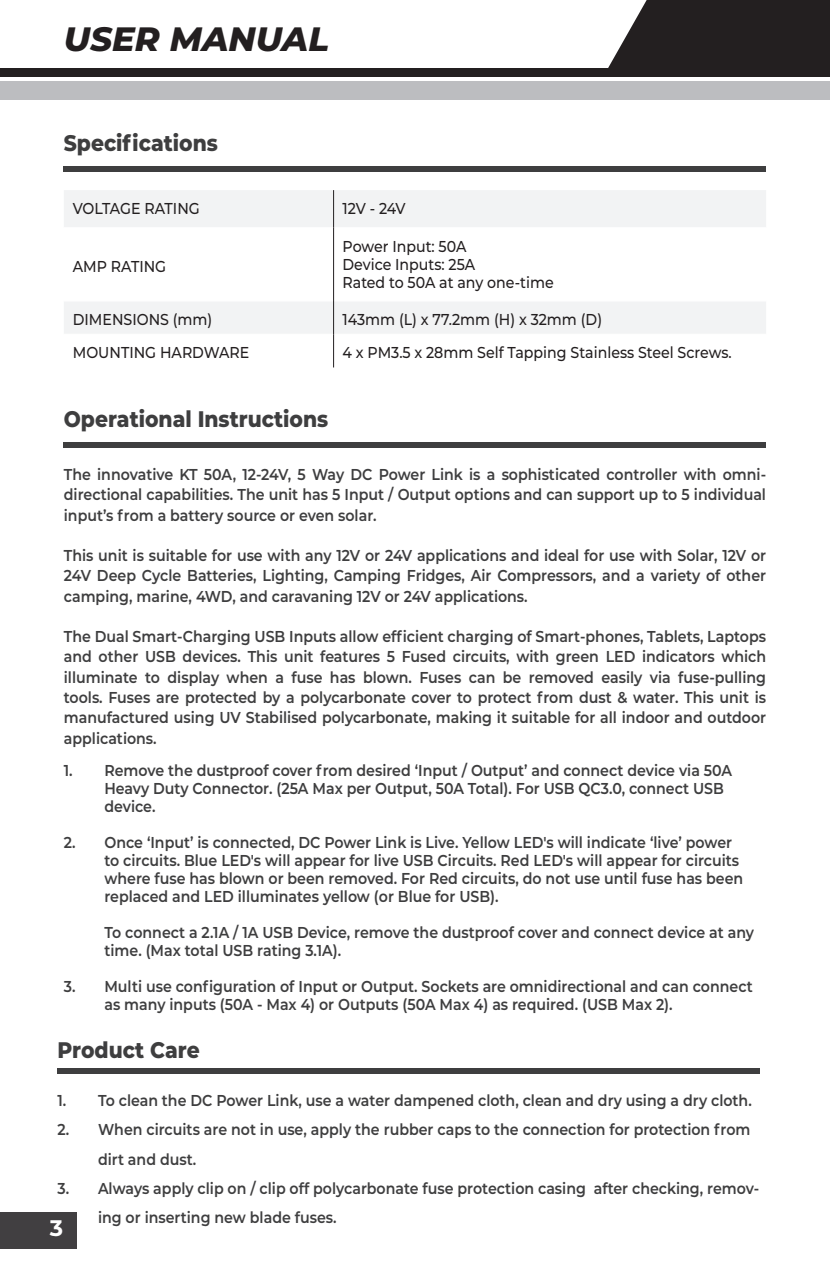
<style>
.page{position:relative;width:830px;height:1276px;background:#fff}
.page>*{position:absolute;margin:0;border:0;box-sizing:border-box;transform-origin:0 0}
.t1{font:italic 800 33.75px "Montserrat";color:#231f20}
.t2{font:800 22.5px "Montserrat";color:#3e3e3f;scale:.9 1}
.t3{font:700 22.5px "Montserrat";color:#fff}
.t4{font:600 15.75px/20.2px "Montserrat";color:#3e3e3f;scale:.9 1}
.t5{font:500 15.75px "Montserrat";color:#231f20;scale:.9 1}
</style>
<div class="page">
<div style="left:0;top:1212px;width:77px;height:36px;background:#413f41"></div>
<div style="left:0;top:81px;width:829px;height:19px;background:#bcbdc0"></div>
<div style="left:0;top:69px;width:829px;height:8px;background:#231f20"></div>
<svg style="left:604px;top:0;width:225px;height:69px;background:#3a3637"></svg>
<div style="left:64px;top:167px;width:701px;height:5px;background:#3e3e3f"></div>
<div style="left:64px;top:190px;width:701px;height:37px;background:#f2f3f4"></div>
<svg style="left:64px;top:228px;width:701px;height:139px"></svg>
<hr style="left:64px;top:300px;width:269px;height:1px;background:#fff">
<hr style="left:334px;top:300px;width:431px;height:1px;background:#fff">
<hr style="left:64px;top:334px;width:269px;height:1px;background:#fff">
<hr style="left:334px;top:334px;width:431px;height:1px;background:#fff">
<hr style="left:333px;top:228px;width:1px;height:73px;background:#231f20">
<hr style="left:333px;top:301px;width:1px;height:33px;background:#231f20">
<hr style="left:333px;top:334px;width:1px;height:33px;background:#231f20">
<hr style="left:333px;top:190px;width:1px;height:38px;background:#231f20">
<div style="left:64px;top:442px;width:701px;height:6px;background:#3e3e3f"></div>
<div style="left:57px;top:1067px;width:702px;height:6px;background:#3e3e3f"></div>
<p class="t1" style="left:64px;top:15px;width:266px">USER MANUAL</p>
<p class="t2" style="left:64px;top:127px;width:172px">Specifications</p>
<p class="t5" style="left:73px;top:198px;width:142px">VOLTAGE RATING</p>
<p class="t5" style="left:342px;top:198px;width:72px">12V - 24V</p>
<p class="t5" style="left:73px;top:255px;width:105px">AMP RATING</p>
<p class="t5" style="left:342px;top:236px;width:139px">Power Input: 50A</p>
<p class="t5" style="left:342px;top:254px;width:149px">Device Inputs: 25A</p>
<p class="t5" style="left:342px;top:272px;width:236px">Rated to 50A at any one-time</p>
<p class="t5" style="left:73px;top:309px;width:156px">DIMENSIONS (mm)</p>
<p class="t5" style="left:342px;top:309px;width:290px">143mm (L) x 77.2mm (H) x 32mm (D)</p>
<p class="t5" style="left:73px;top:342px;width:197px">MOUNTING HARDWARE</p>
<p class="t5" style="left:342px;top:342px;width:433px">4 x PM3.5 x 28mm Self Tapping Stainless Steel Screws.</p>
<p class="t2" style="left:64px;top:402px;width:295px">Operational Instructions</p>
<p class="t4" style="left:64px;top:464px;width:781px;text-align:justify">The innovative KT 50A, 12-24V, 5 Way DC Power Link is a sophisticated controller with omni&shy;directional capabilities. The unit has 5 Input / Output options and can support up to 5 individual input’s from a battery source or even solar.</p>
<p class="t4" style="left:64px;top:545px;width:781px;text-align:justify">This unit is suitable for use with any 12V or 24V applications and ideal for use with Solar, 12V or 24V Deep Cycle Batteries, Lighting, Camping Fridges, Air Compressors, and a variety of other camping, marine, 4WD, and caravaning 12V or 24V applications.</p>
<p class="t4" style="left:64px;top:626px;width:781px;text-align:justify">The Dual Smart-Charging USB Inputs allow efficient charging of Smart-phones, Tablets, Laptops and other USB devices. This unit features 5 Fused circuits, with green LED indicators which illuminate to display when a fuse has blown. Fuses can be removed easily via fuse-pulling tools. Fuses are protected by a polycarbonate cover to protect from dust &amp; water. This unit is manufactured using UV Stabilised polycarbonate, making it suitable for all indoor and outdoor applications.</p>
<p class="t4" style="left:104px;top:760px;width:698px;line-height:18px;text-indent:-40px">1. Remove the dustproof cover from desired ‘Input / Output’ and connect device via 50A<br>Heavy Duty Connector. (25A Max per Output, 50A Total). For USB QC3.0, connect USB device.</p>
<p class="t4" style="left:104px;top:832px;width:711px;line-height:18px;text-indent:-40px">2. Once ‘Input’ is connected, DC Power Link is Live. Yellow LED's will indicate ‘live’ power to circuits. Blue LED's will appear for live USB Circuits. Red LED's will appear for circuits where fuse has blown or been removed. For Red circuits, do not use until fuse has been replaced and LED illuminates yellow (or Blue for USB).</p>
<p class="t4" style="left:104px;top:922px;width:723px;line-height:18px">To connect a 2.1A / 1A USB Device, remove the dustproof cover and connect device at any time. (Max total USB rating 3.1A).</p>
<p class="t4" style="left:104px;top:976px;width:721px;line-height:18px;text-indent:-40px">3. Multi use configuration of Input or Output. Sockets are omnidirectional and can connect as many inputs (50A - Max 4) or Outputs (50A Max 4) as required. (USB Max 2).</p>
<p class="t2" style="left:57px;top:1034px;width:159px">Product Care</p>
<p class="t4" style="left:57px;top:1089px;width:772px">1. To clean the DC Power Link, use a water dampened cloth, clean and dry using a dry cloth.</p>
<p class="t4" style="left:98px;top:1114px;width:726px;line-height:29.2px;text-indent:-40px">2. When circuits are not in use, apply the rubber caps to the connection for protection from dirt and dust.</p>
<p class="t4" style="left:98px;top:1173px;width:735px;line-height:29.2px;text-indent:-40px">3. Always apply clip on / clip off polycarbonate fuse protection casing after checking, remov&shy;ing or inserting new blade fuses.</p>
<p class="t3" style="left:50px;top:1212px;width:15px">3</p>
</div>
